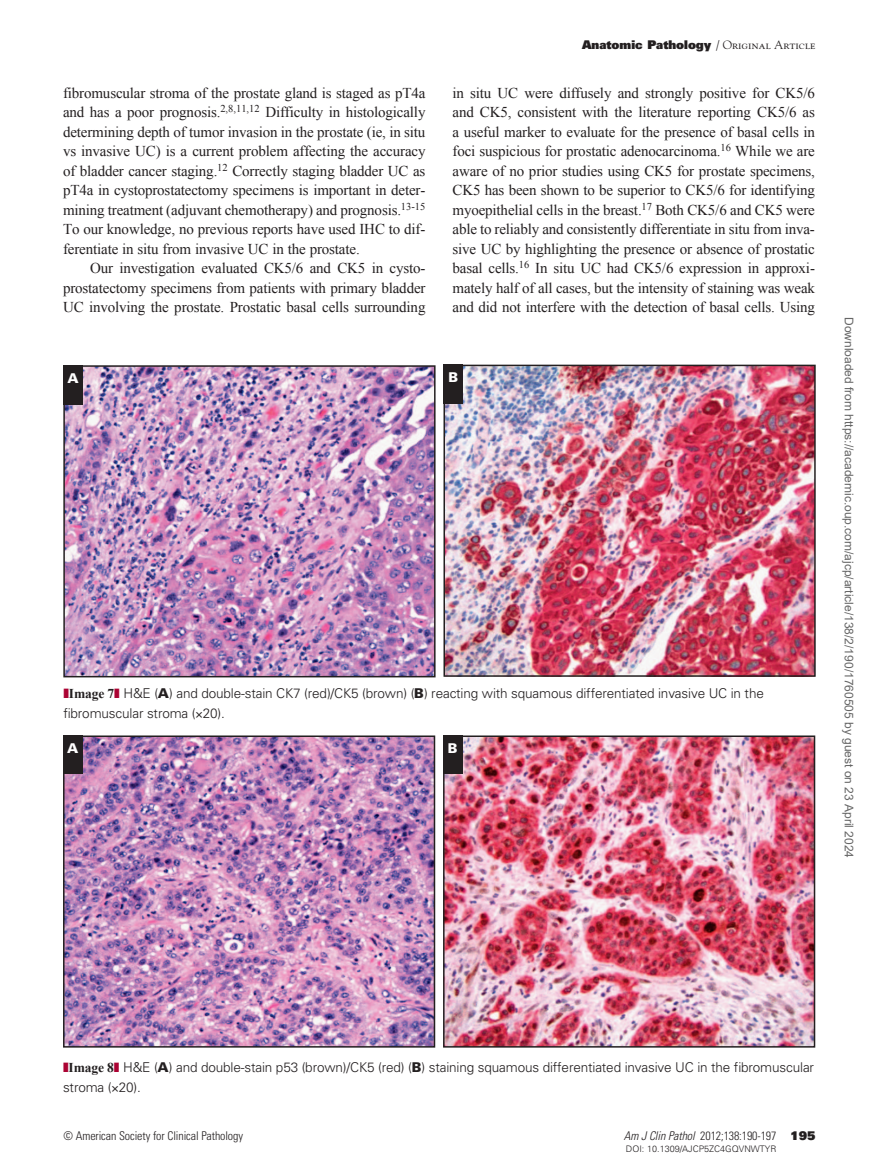
<style>
.page{position:relative;width:878px;height:1175px;background:#fff}
.page>*{position:absolute;margin:0;border:0;box-sizing:border-box;transform-origin:0 0}
.t1{font:15px/19.5px "Times New Roman";letter-spacing:-.01em;color:#231f20;text-align:justify}
.t2{font:300 13.5px/19.5px "Univers LT Std";letter-spacing:-.01em;color:#231f20}
.t3{font:900 13.5px "Univers LT Std";color:#fff}
.t4{font:12px "Arial";color:#666}
.t5{font:300 condensed 12px "Univers LT Std";letter-spacing:-.01em;color:#231f20}
.t6{font:12px "Univers LT Std X Black";color:#231f20}
.t7{font:300 9px "Univers LT Std";color:#231f20}
.s1{font-family:"Goudy Std"}
.s2{color:#ab0333}
.s3{font-family:"Times New Roman";font-weight:700}
.s4{font-weight:900}
.s5{font-style:italic}
.s6{font-family:"Univers LT Std X Black";font-weight:400;font-stretch:normal}
.s7{font-family:"Univers LT Std X Black";font-weight:400;font-size:12px;color:#fff}
</style>
<div class="page">
<img style="left:66px;top:368px;width:366px;height:306px">
<div style="left:63px;top:365px;width:372px;height:312px;border:2px solid #231f20"></div>
<div style="left:63px;top:365px;width:20px;height:39px;background:#231f20"></div>
<img style="left:446px;top:367px;width:366px;height:306px">
<div style="left:443px;top:364px;width:372px;height:312px;border:2px solid #231f20"></div>
<div style="left:443px;top:364px;width:20px;height:40px;background:#231f20"></div>
<img style="left:66px;top:738px;width:366px;height:306px">
<div style="left:63px;top:735px;width:372px;height:312px;border:2px solid #231f20"></div>
<div style="left:63px;top:735px;width:19px;height:39px;background:#231f20"></div>
<img style="left:446px;top:738px;width:366px;height:306px">
<div style="left:443px;top:735px;width:372px;height:312px;border:2px solid #231f20"></div>
<div style="left:443px;top:735px;width:19px;height:39px;background:#231f20"></div>
<p class="t1" style="left:63px;top:83px;width:364px">fibromuscular stroma of the prostate gland is staged as pT4a and has a poor prognosis.<sup>2,8,11,12</sup> Difficulty in histologically determining depth of tumor invasion in the prostate (ie, in situ vs invasive UC) is a current problem affecting the accuracy of bladder cancer staging.<sup>12</sup> Correctly staging bladder UC as pT4a in cystoprostatectomy specimens is important in deter&shy;mining treatment (adjuvant chemotherapy) and prognosis.<sup>13-15<br></sup>To our knowledge, no previous reports have used IHC to dif&shy;ferentiate in situ from invasive UC in the prostate.</p>
<p class="t1" style="left:63px;top:258px;width:364px;text-indent:27px">Our investigation evaluated CK5/6 and CK5 in cysto&shy;prostatectomy specimens from patients with primary bladder UC involving the prostate. Prostatic basal cells surrounding</p>
<p class="t6" style="left:582px;top:37px;width:235px">Anatomic Pathology <span class="s1">/ Original Article</span></p>
<p class="t1" style="left:452px;top:83px;width:364px">in situ UC were diffusely and strongly positive for CK5/6 and CK5, consistent with the literature reporting CK5/6 as a useful marker to evaluate for the presence of basal cells in foci suspicious for prostatic adenocarcinoma.<sup>16</sup> While we are aware of no prior studies using CK5 for prostate specimens, CK5 has been shown to be superior to CK5/6 for identifying myoepithelial cells in the breast.<sup>17</sup> Both CK5/6 and CK5 were able to reliably and consistently differentiate in situ from inva&shy;sive UC by highlighting the presence or absence of prostatic basal cells.<sup>16</sup> In situ UC had CK5/6 expression in approxi&shy;mately half of all cases, but the intensity of staining was weak and did not interfere with the detection of basal cells. Using</p>
<p class="t3" style="left:67px;top:369px;width:13px">A</p>
<p class="t3" style="left:448px;top:368px;width:11px">B</p>
<p class="t2" style="left:63px;top:684px;width:702px"><span class="s2">❚</span><span class="s3">Image 7</span><span class="s2">❚</span> H&amp;E (<span class="s4">A</span>) and double-stain CK7 (red)/CK5 (brown) (<span class="s4">B</span>) reacting with squamous differentiated invasive UC in the fibromuscular stroma ( 20).</p>
<p class="t3" style="left:67px;top:739px;width:13px">A</p>
<p class="t3" style="left:448px;top:739px;width:11px">B</p>
<p class="t4" style="left:853px;top:317px;width:542px;rotate:90deg">Downloaded from https://academic.oup.com/ajcp/article/138/2/190/1760505 by guest on 23 April 2024</p>
<p class="t2" style="left:63px;top:1057px;width:752px"><span class="s2">❚</span><span class="s3">Image 8</span><span class="s2">❚</span> H&amp;E (<span class="s4">A</span>) and double-stain p53 (brown)/CK5 (red) (<span class="s4">B</span>) staining squamous differentiated invasive UC in the fibromuscular stroma ( 20).</p>
<p class="t5" style="left:64px;top:1128px;width:181px">© American Society for Clinical Pathology</p>
<p class="t5" style="left:623px;top:1128px;width:193px"><span class="s5">Am J Clin Pathol</span> 2012;138:190-197 <span class="s6">195</span></p>
<p class="t7" style="left:587px;top:1142px;width:230px"><span class="s7">195</span> DOI: 10.1309/AJCP5ZC4GQVNWTYR <span class="s7">195</span></p>
</div>
